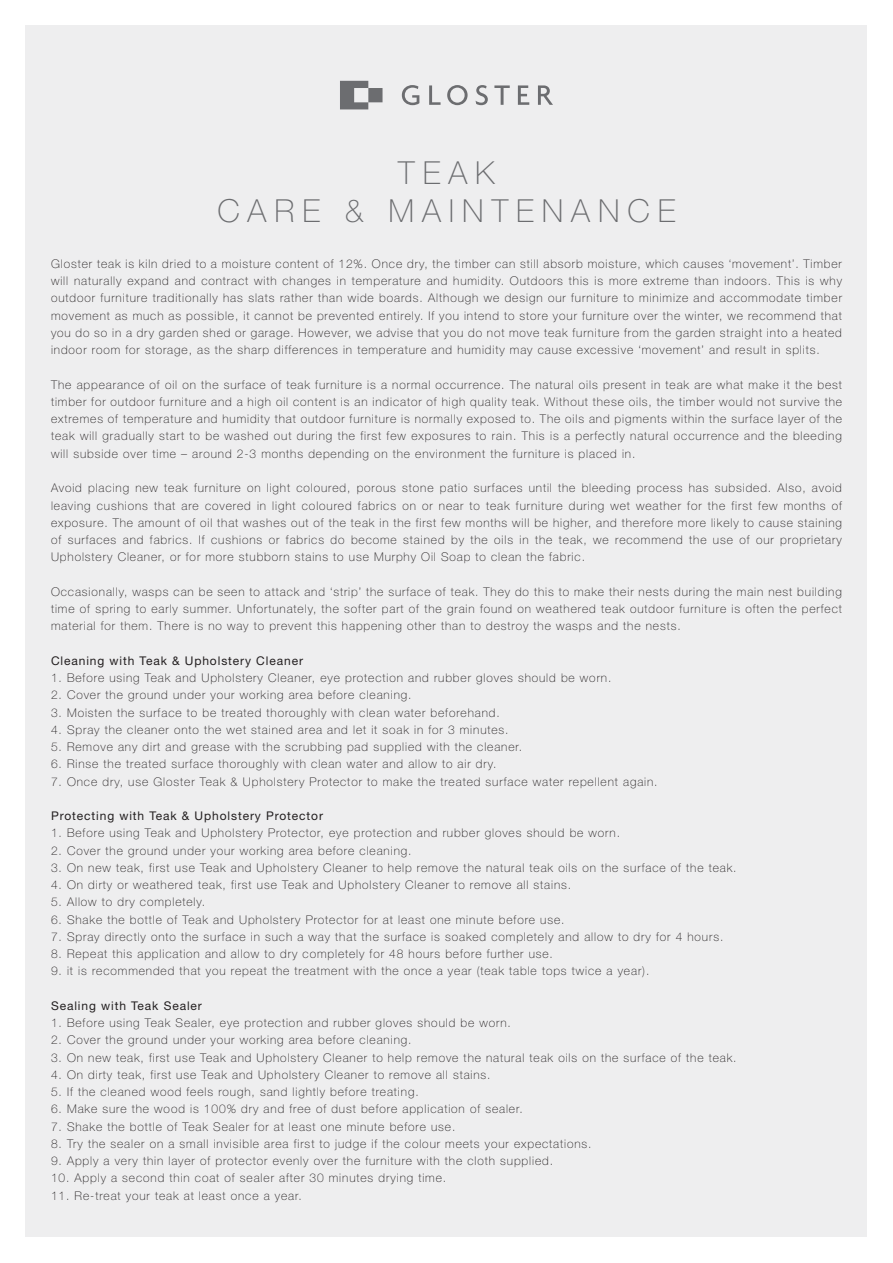
<style>
.page{position:relative;width:893px;height:1263px;background:#fff}
.page>*{position:absolute;margin:0;border:0;box-sizing:border-box;transform-origin:0 0}
.t1{font:100 31.8px "Helvetica Neue LT Pro";letter-spacing:.25em;color:#6c6d70}
.t2{font:100 12px/17.2px "Helvetica Neue LT Pro";letter-spacing:.075em;color:#231f20;text-align:justify}
.t3{font:12px "Helvetica Neue LT Pro";letter-spacing:.075em;color:#231f20}
</style>
<div class="page">
<div style="left:26px;top:26px;width:841px;height:1211px;background:#eeeeef"></div>
<svg style="left:340px;top:81px;width:213px;height:28px"></svg>
<p class="t1" style="left:398px;top:154px;width:98px">TEAK</p>
<p class="t1" style="left:217px;top:192px;width:460px">CARE &amp; MAINTENANCE</p>
<p class="t2" style="left:51px;top:255px;width:792px">Gloster teak is kiln dried to a moisture content of 12%. Once dry, the timber can still absorb moisture, which causes ‘movement’. Timber will naturally expand and contract with changes in temperature and humidity. Outdoors this is more extreme than indoors. This is why outdoor furniture traditionally has slats rather than wide boards. Although we design our furniture to minimize and accommodate timber movement as much as possible, it cannot be prevented entirely. If you intend to store your furniture over the winter, we recommend that you do so in a dry garden shed or garage. However, we advise that you do not move teak furniture from the garden straight into a heated indoor room for storage, as the sharp differences in temperature and humidity may cause excessive ‘movement’ and result in splits.</p>
<p class="t2" style="left:51px;top:376px;width:792px">The appearance of oil on the surface of teak furniture is a normal occurrence. The natural oils present in teak are what make it the best timber for outdoor furniture and a high oil content is an indicator of high quality teak. Without these oils, the timber would not survive the extremes of temperature and humidity that outdoor furniture is normally exposed to. The oils and pigments within the surface layer of the teak will gradually start to be washed out during the first few exposures to rain. This is a perfectly natural occurrence and the bleeding will subside over time – around 2-3 months depending on the environment the furniture is placed in.</p>
<p class="t2" style="left:51px;top:479px;width:792px">Avoid placing new teak furniture on light coloured, porous stone patio surfaces until the bleeding process has subsided. Also, avoid leaving cushions that are covered in light coloured fabrics on or near to teak furniture during wet weather for the first few months of exposure. The amount of oil that washes out of the teak in the first few months will be higher, and therefore more likely to cause staining of surfaces and fabrics. If cushions or fabrics do become stained by the oils in the teak, we recommend the use of our proprietary Upholstery Cleaner, or for more stubborn stains to use Murphy Oil Soap to clean the fabric.</p>
<p class="t2" style="left:51px;top:583px;width:792px">Occasionally, wasps can be seen to attack and ‘strip’ the surface of teak. They do this to make their nests during the main nest building time of spring to early summer. Unfortunately, the softer part of the grain found on weathered teak outdoor furniture is often the perfect material for them. There is no way to prevent this happening other than to destroy the wasps and the nests.</p>
<p class="t3" style="left:51px;top:653px;width:253px">Cleaning with Teak &amp; Upholstery Cleaner</p>
<p class="t2" style="left:51px;top:669px;width:562px">1. Before using Teak and Upholstery Cleaner, eye protection and rubber gloves should be worn.</p>
<p class="t2" style="left:51px;top:686px;width:362px">2. Cover the ground under your working area before cleaning.</p>
<p class="t2" style="left:51px;top:703px;width:450px">3. Moisten the surface to be treated thoroughly with clean water beforehand.</p>
<p class="t2" style="left:51px;top:721px;width:459px">4. Spray the cleaner onto the wet stained area and let it soak in for 3 minutes.</p>
<p class="t2" style="left:51px;top:738px;width:473px">5. Remove any dirt and grease with the scrubbing pad supplied with the cleaner.</p>
<p class="t2" style="left:51px;top:755px;width:447px">6. Rinse the treated surface thoroughly with clean water and allow to air dry.</p>
<p class="t2" style="left:51px;top:772px;width:608px">7. Once dry, use Gloster Teak &amp; Upholstery Protector to make the treated surface water repellent again.</p>
<p class="t3" style="left:51px;top:808px;width:274px">Protecting with Teak &amp; Upholstery Protector</p>
<p class="t2" style="left:51px;top:824px;width:570px">1. Before using Teak and Upholstery Protector, eye protection and rubber gloves should be worn.</p>
<p class="t2" style="left:51px;top:841px;width:362px">2. Cover the ground under your working area before cleaning.</p>
<p class="t2" style="left:51px;top:859px;width:687px">3. On new teak, first use Teak and Upholstery Cleaner to help remove the natural teak oils on the surface of the teak.</p>
<p class="t2" style="left:51px;top:876px;width:522px">4. On dirty or weathered teak, first use Teak and Upholstery Cleaner to remove all stains.</p>
<p class="t2" style="left:51px;top:893px;width:156px">5. Allow to dry completely.</p>
<p class="t2" style="left:51px;top:910px;width:515px">6. Shake the bottle of Teak and Upholstery Protector for at least one minute before use.</p>
<p class="t2" style="left:51px;top:928px;width:674px">7. Spray directly onto the surface in such a way that the surface is soaked completely and allow to dry for 4 hours.</p>
<p class="t2" style="left:51px;top:945px;width:503px">8. Repeat this application and allow to dry completely for 48 hours before further use.</p>
<p class="t2" style="left:51px;top:962px;width:600px">9. it is recommended that you repeat the treatment with the once a year (teak table tops twice a year).</p>
<p class="t3" style="left:51px;top:998px;width:152px">Sealing with Teak Sealer</p>
<p class="t2" style="left:51px;top:1014px;width:461px">1. Before using Teak Sealer, eye protection and rubber gloves should be worn.</p>
<p class="t2" style="left:51px;top:1031px;width:362px">2. Cover the ground under your working area before cleaning.</p>
<p class="t2" style="left:51px;top:1048px;width:687px">3. On new teak, first use Teak and Upholstery Cleaner to help remove the natural teak oils on the surface of the teak.</p>
<p class="t2" style="left:51px;top:1066px;width:441px">4. On dirty teak, first use Teak and Upholstery Cleaner to remove all stains.</p>
<p class="t2" style="left:51px;top:1083px;width:369px">5. If the cleaned wood feels rough, sand lightly before treating.</p>
<p class="t2" style="left:51px;top:1100px;width:473px">6. Make sure the wood is 100% dry and free of dust before application of sealer.</p>
<p class="t2" style="left:51px;top:1117px;width:406px">7. Shake the bottle of Teak Sealer for at least one minute before use.</p>
<p class="t2" style="left:51px;top:1135px;width:542px">8. Try the sealer on a small invisible area first to judge if the colour meets your expectations.</p>
<p class="t2" style="left:51px;top:1152px;width:503px">9. Apply a very thin layer of protector evenly over the furniture with the cloth supplied.</p>
<p class="t2" style="left:51px;top:1169px;width:397px">10. Apply a second thin coat of sealer after 30 minutes drying time.</p>
<p class="t2" style="left:51px;top:1186px;width:252px">11. Re-treat your teak at least once a year.</p>
</div>
